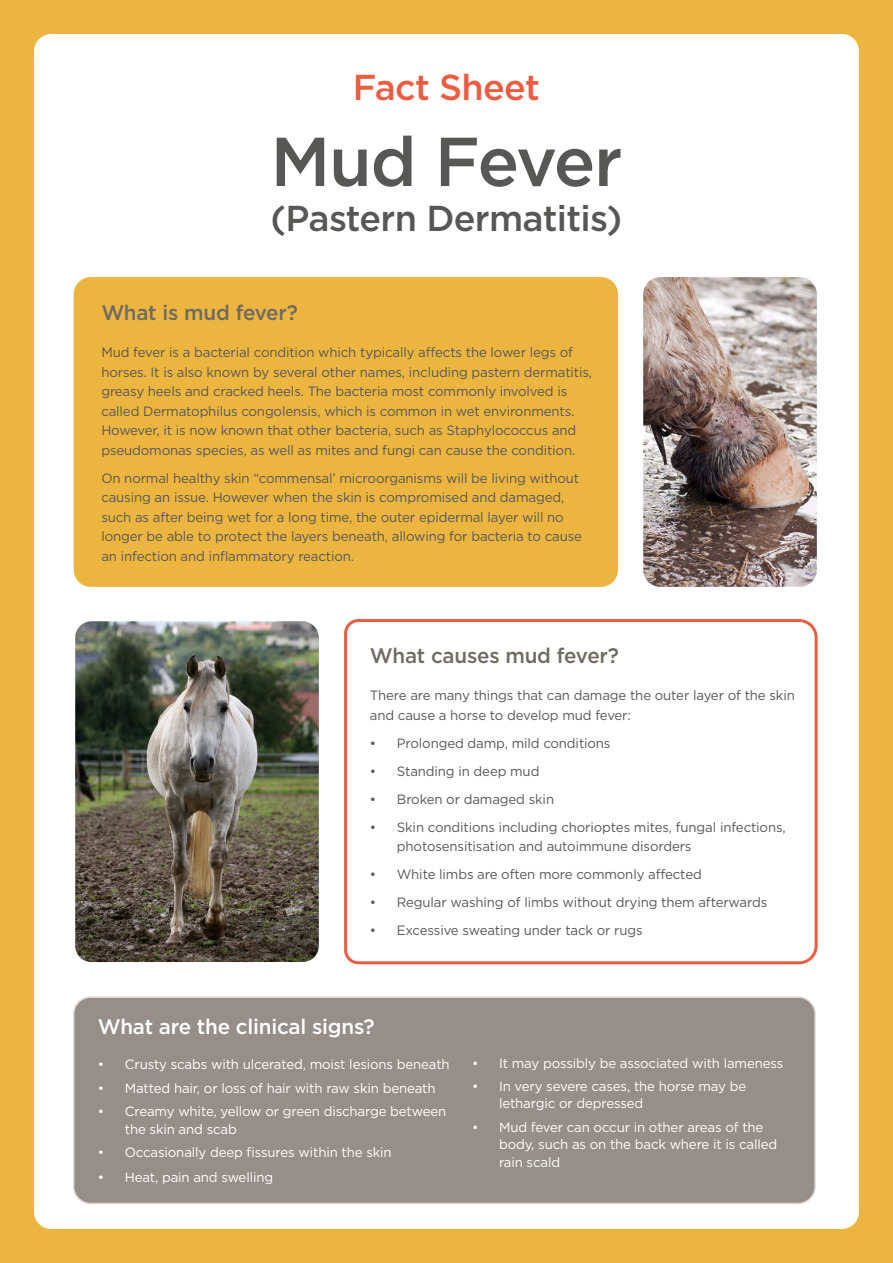
<style>
.page{position:relative;width:893px;height:1263px;background:#ecb53f}
.page>*{position:absolute;margin:0;border:0;box-sizing:border-box;transform-origin:0 0}
.t1{font:500 69px "Gotham";letter-spacing:-.03em;color:#575756}
.t2{font:500 36px "Gotham";letter-spacing:-.02em;color:#575756}
.t3{font:500 36px "Gotham";letter-spacing:-.02em;color:#eb5d41}
.t4{font:500 21px "Gotham";letter-spacing:-.01em;color:#6f6a62}
.t5{font:500 21px "Gotham";letter-spacing:-.01em;color:#fff}
.t6{font:13.5px/19.5px "Gotham";letter-spacing:-.01em;color:#575756}
.t7{font:13.5px/17.2px "Gotham";letter-spacing:-.01em;color:#fff}
</style>
<div class="page">
<div style="left:34px;top:34px;width:825px;height:1195px;background:#fff;border-radius:17px"></div>
<div style="left:74px;top:277px;width:544px;height:310px;background:#ecb53f;border-radius:17px"></div>
<img style="left:643px;top:277px;width:174px;height:310px">
<svg style="left:344px;top:619px;width:474px;height:346px"></svg>
<img style="left:77px;top:623px;width:240px;height:337px">
<div style="left:74px;top:620px;width:246px;height:343px;border:2px solid #fff;border-radius:17px"></div>
<div style="left:74px;top:997px;width:741px;height:206px;background:#968f89;border-radius:17px"></div>
<div style="left:73px;top:996px;width:743px;height:208px;border:2px solid #dad6d5;border-radius:17px"></div>
<h2 class="t3" style="left:353px;top:63px;width:189px">Fact Sheet</h2>
<h1 class="t1" style="left:270px;top:116px;width:353px">Mud Fever</h1>
<h2 class="t2" style="left:270px;top:195px;width:353px">(Pastern Dermatitis)</h2>
<h3 class="t4" style="left:101px;top:298px;width:198px">What is mud fever?</h3>
<p class="t6" style="left:101px;top:342px;width:492px">Mud fever is a bacterial condition which typically affects the lower legs of horses. It is also known by several other names, including pastern dermatitis, greasy heels and cracked heels. The bacteria most commonly involved is called Dermatophilus congolensis, which is common in wet environments.<br>However, it is now known that other bacteria, such as Staphylococcus and pseudomonas species, as well as mites and fungi can cause the condition.</p>
<p class="t6" style="left:101px;top:468px;width:482px">On normal healthy skin “commensal’ microorganisms will be living without causing an issue. However when the skin is compromised and damaged, such as after being wet for a long time, the outer epidermal layer will no longer be able to protect the layers beneath, allowing for bacteria to cause an infection and inflammatory reaction.</p>
<h3 class="t4" style="left:370px;top:642px;width:251px">What causes mud fever?</h3>
<p class="t6" style="left:370px;top:685px;width:426px">There are many things that can damage the outer layer of the skin and cause a horse to develop mud fever:</p>
<p class="t6" style="left:370px;top:733px;width:242px">• Prolonged damp, mild conditions</p>
<p class="t6" style="left:370px;top:761px;width:171px">• Standing in deep mud</p>
<p class="t6" style="left:370px;top:789px;width:186px">• Broken or damaged skin</p>
<p class="t6" style="left:397px;top:817px;width:390px;text-indent:-27px">• Skin conditions including chorioptes mites, fungal infections, photosensitisation and autoimmune disorders</p>
<p class="t6" style="left:370px;top:864px;width:333px">• White limbs are often more commonly affected</p>
<p class="t6" style="left:370px;top:892px;width:399px">• Regular washing of limbs without drying them afterwards</p>
<p class="t6" style="left:370px;top:920px;width:274px">• Excessive sweating under tack or rugs</p>
<h3 class="t5" style="left:98px;top:1013px;width:278px">What are the clinical signs?</h3>
<p class="t7" style="left:98px;top:1055px;width:353px">• Crusty scabs with ulcerated, moist lesions beneath</p>
<p class="t7" style="left:98px;top:1079px;width:339px">• Matted hair, or loss of hair with raw skin beneath</p>
<p class="t7" style="left:125px;top:1103px;width:323px;text-indent:-27px">• Creamy white, yellow or green discharge between the skin and scab</p>
<p class="t7" style="left:98px;top:1143px;width:295px">• Occasionally deep fissures within the skin</p>
<p class="t7" style="left:98px;top:1168px;width:177px">• Heat, pain and swelling</p>
<p class="t7" style="left:472px;top:1054px;width:313px">• It may possibly be associated with lameness</p>
<p class="t7" style="left:499px;top:1077px;width:249px;text-indent:-27px">• In very severe cases, the horse may be lethargic or depressed</p>
<p class="t7" style="left:499px;top:1118px;width:280px;text-indent:-27px">• Mud fever can occur in other areas of the body, such as on the back where it is called rain scald</p>
</div>
